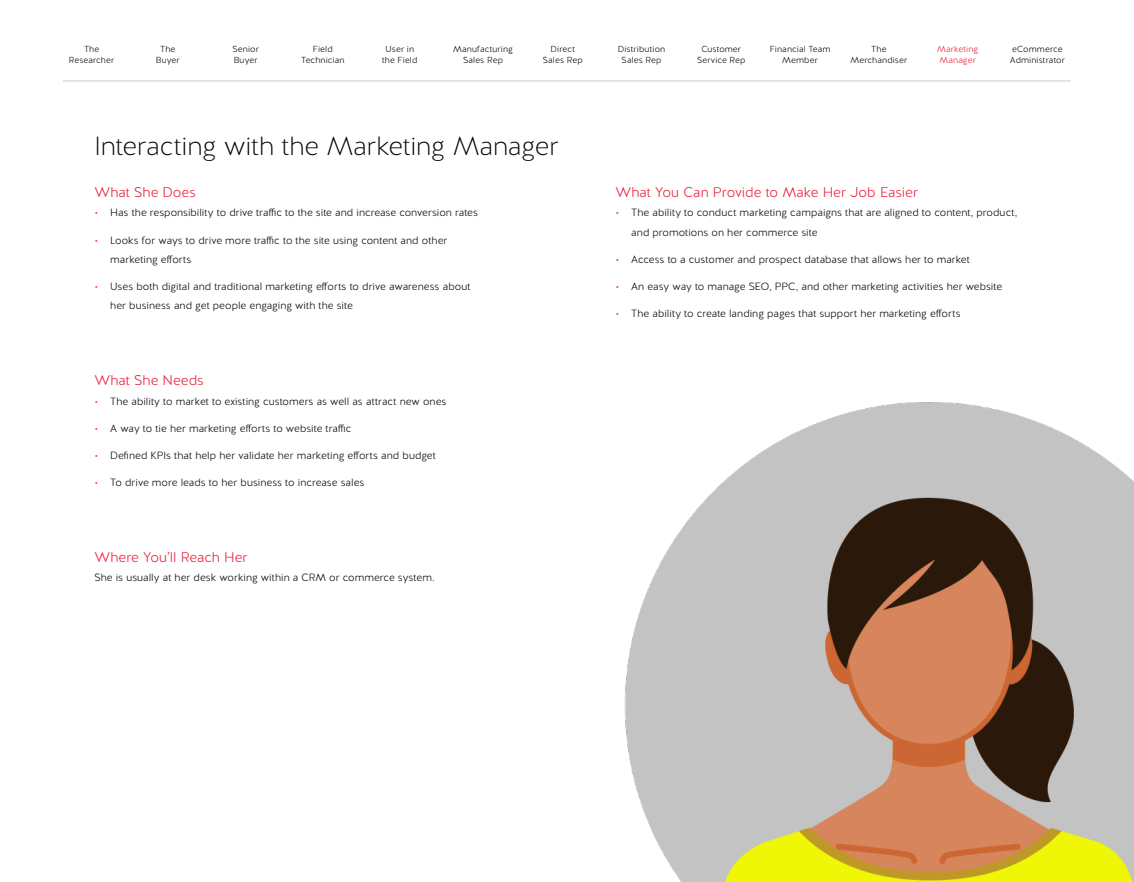
<style>
.page{position:relative;width:1134px;height:882px;background:#fff}
.page>*{position:absolute;margin:0;border:0;box-sizing:border-box;transform-origin:0 0}
.t1{font:200 26.25px "Halis R";letter-spacing:-.005em;color:#000}
.t2{font:300 14px "Halis R";color:#ed1c36}
.t3{font:300 10.5px/19.2px "Halis R";letter-spacing:.005em;color:#000}
.t4{font:300 8.75px/10.5px "Halis R";letter-spacing:.01em;color:#000;text-align:center}
.t5{font:300 8.75px/10.5px "Halis R";letter-spacing:.015em;color:#ed1a35}
.s1{color:#ed1a35}
</style>
<div class="page">
<img style="left:624px;top:402px;width:510px;height:480px">
<hr style="left:63px;top:80px;width:1008px;height:1px;background:#ccc">
<p class="t4" style="left:69px;top:44px;width:47px">The<br>Researcher</p>
<p class="t4" style="left:156px;top:44px;width:25px">The<br>Buyer</p>
<p class="t4" style="left:233px;top:44px;width:28px;text-align:left">Senior<br>Buyer</p>
<p class="t4" style="left:301px;top:44px;width:45px">Field<br>Technician</p>
<p class="t4" style="left:382px;top:44px;width:37px">User in the Field</p>
<p class="t4" style="left:453px;top:44px;width:61px">Manufacturing<br>Sales Rep</p>
<p class="t4" style="left:543px;top:44px;width:41px">Direct<br>Sales Rep</p>
<p class="t4" style="left:618px;top:44px;width:49px">Distribution<br>Sales Rep</p>
<p class="t4" style="left:697px;top:44px;width:50px">Customer<br>Service Rep</p>
<p class="t4" style="left:770px;top:44px;width:62px">Financial Team<br>Member</p>
<p class="t4" style="left:851px;top:44px;width:58px">The<br>Merchandiser</p>
<p class="t5" style="left:937px;top:44px;width:43px">Marketing<br>Manager</p>
<p class="t4" style="left:1010px;top:44px;width:57px;text-align:left">eCommerce<br>Administrator</p>
<p class="t1" style="left:94px;top:129px;width:466px">Interacting with the Marketing Manager</p>
<p class="t2" style="left:94px;top:184px;width:103px">What She Does</p>
<p class="t3" style="left:94px;top:204px;width:385px"><span class="s1">•</span> Has the responsibility to drive traffic to the site and increase conversion rates</p>
<p class="t3" style="left:110px;top:231px;width:339px;text-indent:-16px"><span class="s1">•</span> Looks for ways to drive more traffic to the site using content and other marketing efforts</p>
<p class="t3" style="left:110px;top:277px;width:362px;text-indent:-16px"><span class="s1">•</span> Uses both digital and traditional marketing efforts to drive awareness about her business and get people engaging with the site</p>
<p class="t2" style="left:94px;top:372px;width:111px">What She Needs</p>
<p class="t3" style="left:94px;top:392px;width:354px"><span class="s1">•</span> The ability to market to existing customers as well as attract new ones</p>
<p class="t3" style="left:94px;top:419px;width:259px"><span class="s1">•</span> A way to tie her marketing efforts to website traffic</p>
<p class="t3" style="left:94px;top:446px;width:343px"><span class="s1">•</span> Defined KPIs that help her validate her marketing efforts and budget</p>
<p class="t3" style="left:94px;top:473px;width:272px"><span class="s1">•</span> To drive more leads to her business to increase sales</p>
<p class="t2" style="left:94px;top:548px;width:155px">Where You’ll Reach Her</p>
<p class="t3" style="left:94px;top:568px;width:342px">She is usually at her desk working within a CRM or commerce system.</p>
<p class="t2" style="left:616px;top:184px;width:304px">What You Can Provide to Make Her Job Easier</p>
<p class="t3" style="left:631px;top:204px;width:388px;text-indent:-16px"><span class="s1">•</span> The ability to conduct marketing campaigns that are aligned to content, product, and promotions on her commerce site</p>
<p class="t3" style="left:616px;top:250px;width:356px"><span class="s1">•</span> Access to a customer and prospect database that allows her to market</p>
<p class="t3" style="left:616px;top:277px;width:388px"><span class="s1">•</span> An easy way to manage SEO, PPC, and other marketing activities her website</p>
<p class="t3" style="left:616px;top:304px;width:347px"><span class="s1">•</span> The ability to create landing pages that support her marketing efforts</p>
</div>
